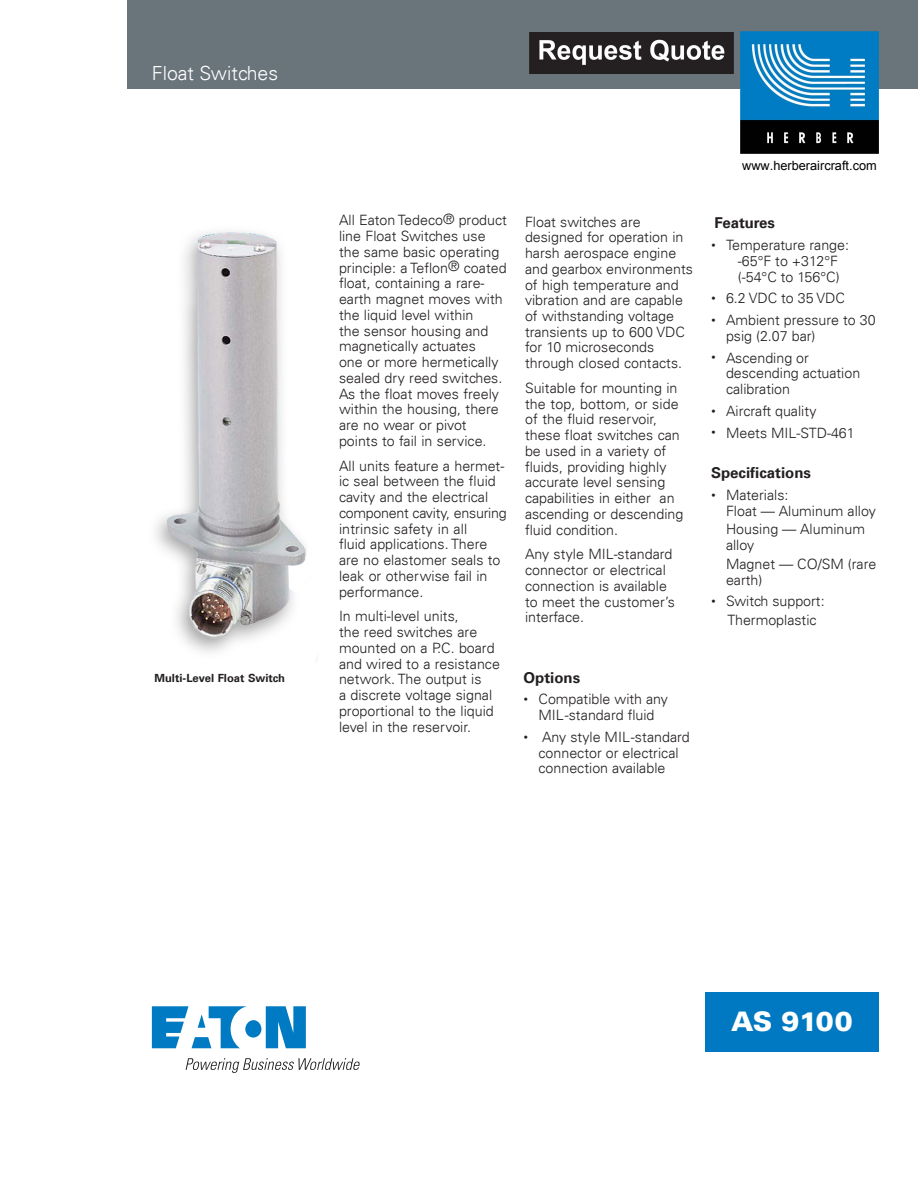
<style>
.page{position:relative;width:918px;height:1188px;background:#fff}
.page>*{position:absolute;margin:0;border:0;box-sizing:border-box;transform-origin:0 0}
.t1{font:900 27px "Univers LT";letter-spacing:-.01em;color:#fff}
.Product_line{font:300 19.5px "Univers LT";color:#fff}
.t2{font:700 15px "Univers LT";color:#231f20}
.Body_Copy{font:300 14.25px/15.8px "Univers LT";color:#231f20}
.Bulleted_list{font:300 14.25px/15.8px "Univers LT";color:#231f20}
.t3{font:12.75px "Arial";color:#000}
.Caption_Head{font:700 11.25px "Univers LT";color:#231f20}
</style>
<div class="page">
<div style="left:128px;top:0;width:790px;height:88px;background:#6a747b"></div>
<svg style="left:152px;top:1006px;width:154px;height:42px"></svg>
<svg style="left:186px;top:1058px;width:174px;height:15px"></svg>
<div style="left:705px;top:992px;width:174px;height:60px;background:#0079c2"></div>
<img style="left:155px;top:231px;width:163px;height:430px">
<img style="left:741px;top:32px;width:138px;height:121px">
<img style="left:529px;top:32px;width:204px;height:41px">
<p class="Product_line" style="left:152px;top:62px;width:128px">Float Switches</p>
<p class="Caption_Head" style="left:154px;top:671px;width:132px">Multi-Level Float Switch</p>
<p class="Body_Copy" style="left:339px;top:212px;width:170px">All Eaton Tedeco® product line Float Switches use the same basic operating principle: a Teflon® coated float, containing a rare&shy;earth magnet moves with the liquid level within<br>the sensor housing and magnetically actuates<br>one or more hermetically sealed dry reed switches.<br>As the float moves freely within the housing, there are no wear or pivot points to fail in service.</p>
<p class="Body_Copy" style="left:339px;top:458px;width:169px">All units feature a hermet&shy;ic seal between the fluid cavity and the electrical component cavity, ensuring intrinsic safety in all<br>fluid applications. There are no elastomer seals to leak or otherwise fail in performance.</p>
<p class="Body_Copy" style="left:339px;top:608px;width:163px">In multi-level units,<br>the reed switches are mounted on a P.C. board and wired to a resistance network. The output is<br>a discrete voltage signal proportional to the liquid level in the reservoir.</p>
<p class="Body_Copy" style="left:525px;top:214px;width:170px">Float switches are designed for operation in harsh aerospace engine and gearbox environments of high temperature and vibration and are capable of withstanding voltage transients up to 600 VDC for 10 microseconds through closed contacts.</p>
<p class="Body_Copy" style="left:525px;top:380px;width:160px">Suitable for mounting in the top, bottom, or side of the fluid reservoir, these float switches can be used in a variety of fluids, providing highly accurate level sensing capabilities in either an ascending or descending fluid condition.</p>
<p class="Body_Copy" style="left:525px;top:547px;width:151px">Any style MIL-standard connector or electrical connection is available to meet the customer’s interface.</p>
<p class="t2" style="left:524px;top:669px;width:58px">Options</p>
<p class="Bulleted_list" style="left:538px;top:692px;width:131px">Compatible with any<br>MIL-standard fluid</p>
<p class="Bulleted_list" style="left:539px;top:729px;width:153px">Any style MIL-standard connector or electrical connection available</p>
<p class="t3" style="left:742px;top:157px;width:136px">www.herberaircraft.com</p>
<p class="t2" style="left:714px;top:214px;width:62px">Features</p>
<p class="Bulleted_list" style="left:726px;top:237px;width:125px;text-align:center">Temperature range: -65°F to +312°F (-54°C to 156°C)</p>
<p class="Bulleted_list" style="left:726px;top:290px;width:121px">6.2 VDC to 35 VDC</p>
<p class="Bulleted_list" style="left:726px;top:312px;width:151px">Ambient pressure to 30 psig (2.07 bar)</p>
<p class="Bulleted_list" style="left:726px;top:350px;width:136px">Ascending or descending actuation calibration</p>
<p class="Bulleted_list" style="left:726px;top:403px;width:92px">Aircraft quality</p>
<p class="Bulleted_list" style="left:726px;top:425px;width:130px">Meets MIL-STD-461</p>
<p class="t2" style="left:711px;top:464px;width:102px">Specifications</p>
<p class="Bulleted_list" style="left:726px;top:487px;width:64px">Materials:</p>
<p class="Bulleted_list" style="left:726px;top:503px;width:151px">Float — Aluminum alloy</p>
<p class="Bulleted_list" style="left:726px;top:522px;width:141px">Housing — Aluminum alloy</p>
<p class="Bulleted_list" style="left:726px;top:556px;width:152px">Magnet — CO/SM (rare earth)</p>
<p class="Bulleted_list" style="left:726px;top:594px;width:100px">Switch support:</p>
<p class="Bulleted_list" style="left:727px;top:612px;width:91px">Thermoplastic</p>
<p class="t1" style="left:731px;top:1005px;width:123px">AS 9100</p>
</div>
